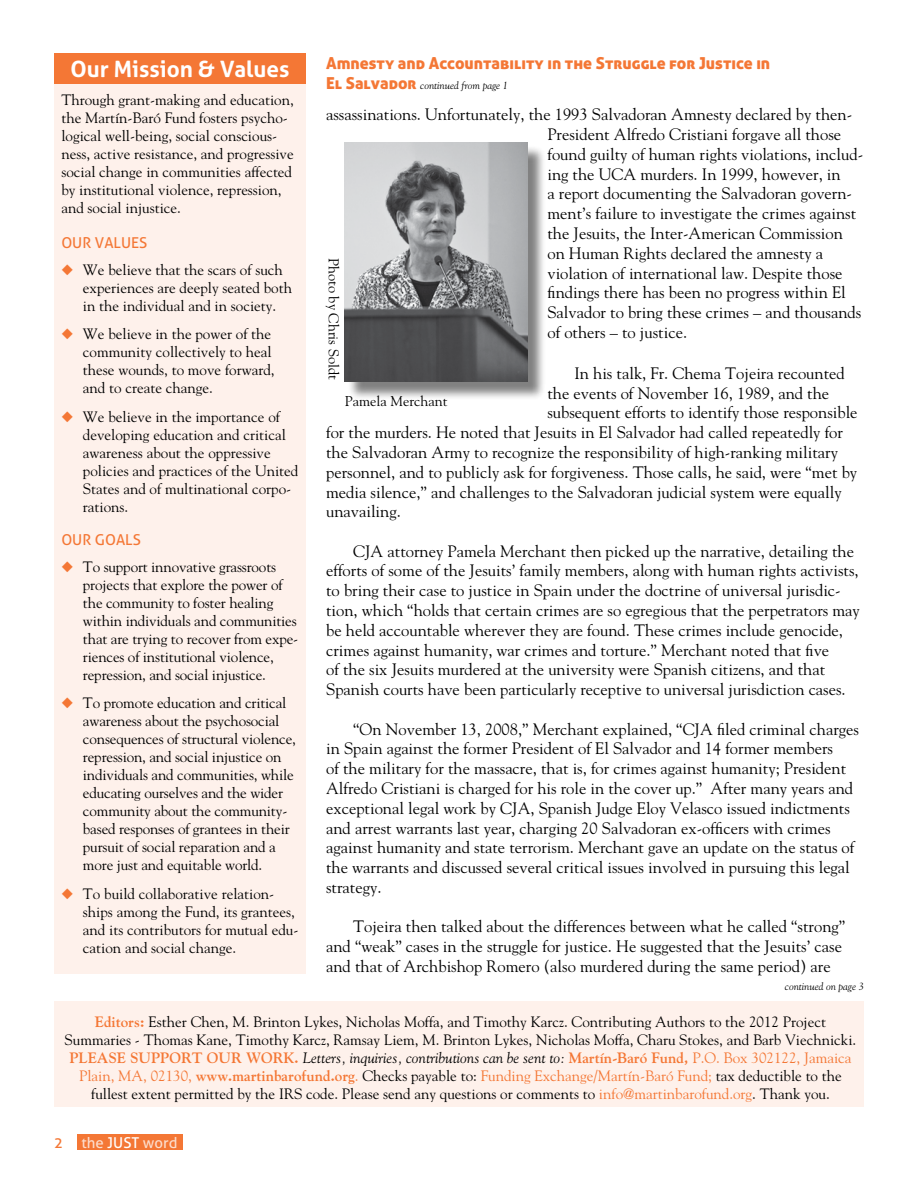
<style>
.page{position:relative;width:918px;height:1188px;background:#fff}
.page>*{position:absolute;margin:0;border:0;box-sizing:border-box;transform-origin:0 0}
.t1{font:700 22.5px "Aller";color:#fff}
.t2{font:16.5px/19.8px "Goudy";color:#000}
.t3{font:16.5px "Aller Display";color:#f47735}
.t4{font:15px/18px "Goudy";color:#000}
.t5{font:15px "Aller";color:#f47735}
.t6{font:15px "Aller";color:#fcddcd}
.t7{font:14.25px "Goudy";color:#000}
.t8{font:italic 10.5px "Goudy";color:#000}
.s1{color:#f47735}
.s2{font-family:"Aller Display";font-style:normal;font-size:16.5px;color:#f47735}
.s3{font-weight:700;color:#f47735}
.s4{font-style:italic}
.s5{color:#fff}
</style>
<div class="page">
<div style="left:77px;top:1134px;width:106px;height:16px;background:#f47735"></div>
<div style="left:54px;top:1001px;width:810px;height:106px;background:#fef1eb"></div>
<div style="left:54px;top:62px;width:252px;height:912px;background:#fef1eb"></div>
<div style="left:54px;top:54px;width:252px;height:30px;background:#f47735"></div>
<div style="left:347px;top:145px;width:199px;height:256px;background:#000;opacity:.5"></div>
<img style="left:345px;top:142px;width:182px;height:240px">
<h1 class="t1" style="left:71px;top:55px;width:220px">Our Mission &amp; Values</h1>
<p class="t4" style="left:61px;top:90px;width:234px">Through grant-making and education, the Martín-Baró Fund fosters psycho&shy;logical well-being, social conscious&shy;ness, active resistance, and progressive social change in communities affected by institutional violence, repression, and social injustice.</p>
<p class="t5" style="left:61px;top:233px;width:78px">OUR VALUES</p>
<p class="t4" style="left:83px;top:260px;width:211px;text-indent:-22px"><span class="s1">◆</span> We believe that the scars of such experiences are deeply seated both in the individual and in society.</p>
<p class="t4" style="left:83px;top:324px;width:193px;text-indent:-22px"><span class="s1">◆</span> We believe in the power of the community collectively to heal these wounds, to move forward, and to create change.</p>
<p class="t4" style="left:83px;top:407px;width:217px;text-indent:-22px"><span class="s1">◆</span> We believe in the importance of developing education and critical awareness about the oppressive policies and practices of the United<br>States and of multinational corpo&shy;rations.</p>
<p class="t5" style="left:61px;top:530px;width:54px">OUR GOAL</p>
<p class="t5" style="left:133px;top:530px;width:10px">S</p>
<p class="t4" style="left:83px;top:557px;width:217px;text-indent:-22px"><span class="s1">◆</span> To support innovative grassroots projects that explore the power of the community to foster healing within individuals and communities that are trying to recover from expe&shy;riences of institutional violence, repression, and social injustice.</p>
<p class="t4" style="left:83px;top:693px;width:215px;text-indent:-22px"><span class="s1">◆</span> To promote education and critical awareness about the psychosocial consequences of structural violence, repression, and social injustice on individuals and communities, while educating ourselves and the wider community about the community&shy;based responses of grantees in their pursuit of social reparation and a more just and equitable world.</p>
<p class="t4" style="left:83px;top:884px;width:217px;text-indent:-22px"><span class="s1">◆</span> To build collaborative relation&shy;ships among the Fund, its grantees, and its contributors for mutual edu&shy;cation and social change.</p>
<p class="t3" style="left:326px;top:52px;width:446px">Amnesty and Accountability in the Struggle for Justice in</p>
<p class="t8" style="left:326px;top:79px;width:183px"><span class="s2">El Salvador</span> continued from page 1</p>
<p class="t2" style="left:547px;top:104px;width:317px;text-indent:-221px">assassinations. Unfortunately, the 1993 Salvadoran Amnesty declared by then-President Alfredo Cristiani forgave all those found guilty of human rights violations, includ&shy;ing the UCA murders. In 1999, however, in<br>a report documenting the Salvadoran govern&shy;ment’s failure to investigate the crimes against the Jesuits, the Inter-American Commission on Human Rights declared the amnesty a violation of international law. Despite those findings there has been no progress within El Salvador to bring these crimes – and thousands of others – to justice.</p>
<p class="t2" style="left:574px;top:363px;width:272px">In his talk, Fr. Chema Tojeira recounted</p>
<p class="t2" style="left:547px;top:382px;width:283px">the events of November 16, 1989, and the</p>
<p class="t2" style="left:547px;top:402px;width:312px">subsequent efforts to identify those responsible</p>
<p class="t2" style="left:326px;top:422px;width:518px">for the murders. He noted that Jesuits in El Salvador had called repeatedly for</p>
<p class="t2" style="left:326px;top:442px;width:513px">the Salvadoran Army to recognize the responsibility of high-ranking military</p>
<p class="t2" style="left:326px;top:462px;width:533px">personnel, and to publicly ask for forgiveness. Those calls, he said, were “met by</p>
<p class="t2" style="left:326px;top:481px;width:517px">media silence,” and challenges to the Salvadoran judicial system were equally</p>
<p class="t2" style="left:326px;top:501px;width:76px">unavailing.</p>
<p class="t2" style="left:326px;top:541px;width:535px;text-indent:27px">CJA attorney Pamela Merchant then picked up the narrative, detailing the efforts of some of the Jesuits’ family members, along with human rights activists, to bring their case to justice in Spain under the doctrine of universal jurisdic&shy;tion, which “holds that certain crimes are so egregious that the perpetrators may be held accountable wherever they are found. These crimes include genocide, crimes against humanity, war crimes and torture.” Merchant noted that five<br>of the six Jesuits murdered at the university were Spanish citizens, and that Spanish courts have been particularly receptive to universal jurisdiction cases.</p>
<p class="t2" style="left:326px;top:718px;width:534px;text-indent:27px">“On November 13, 2008,” Merchant explained, “CJA filed criminal charges in Spain against the former President of El Salvador and 14 former members<br>of the military for the massacre, that is, for crimes against humanity; President Alfredo Cristiani is charged for his role in the cover up.” After many years and exceptional legal work by CJA, Spanish Judge Eloy Velasco issued indictments and arrest warrants last year, charging 20 Salvadoran ex-officers with crimes against humanity and state terrorism. Merchant gave an update on the status of the warrants and discussed several critical issues involved in pursuing this legal strategy.</p>
<p class="t2" style="left:326px;top:916px;width:521px;text-indent:27px">Tojeira then talked about the differences between what he called “strong” and “weak” cases in the struggle for justice. He suggested that the Jesuits’ case and that of Archbishop Romero (also murdered during the same period) are</p>
<p class="t7" style="left:343px;top:258px;width:123px;rotate:90deg">Photo by Chris Soldt</p>
<p class="t7" style="left:345px;top:393px;width:104px">Pamela Merchant</p>
<p class="t8" style="left:785px;top:980px;width:81px">continued on page 3</p>
<p class="t4" style="left:65px;top:1012px;width:793px;text-align:center"><span class="s3">Editors:</span> Esther Chen, M. Brinton Lykes, Nicholas Moffa, and Timothy Karcz. Contributing Authors to the 2012 Project Summaries - Thomas Kane, Timothy Karcz, Ramsay Liem, M. Brinton Lykes, Nicholas Moffa, Charu Stokes, and Barb Viechnicki.<br><span class="s3">PLEASE SUPPORT OUR WORK.</span> <span class="s4">Letters, inquiries, contributions can be sent to:</span> <span class="s3">Martín-Baró Fund,</span> <span class="s1">P.O. Box 302122, Jamaica Plain, MA, 02130,</span> <span class="s3">www.martinbarofund.org</span><span class="s1">.</span> Checks payable to: <span class="s1">Funding Exchange/Martín-Baró Fund;</span> tax deductible to the fullest extent permitted by the IRS code. Please send any questions or comments to <span class="s1">info@martinbarofund.org</span>. Thank you.</p>
<p class="t6" style="left:54px;top:1133px;width:125px"><span class="s1">2</span> THE <span class="s5">JUST</span> WORD</p>
</div>
